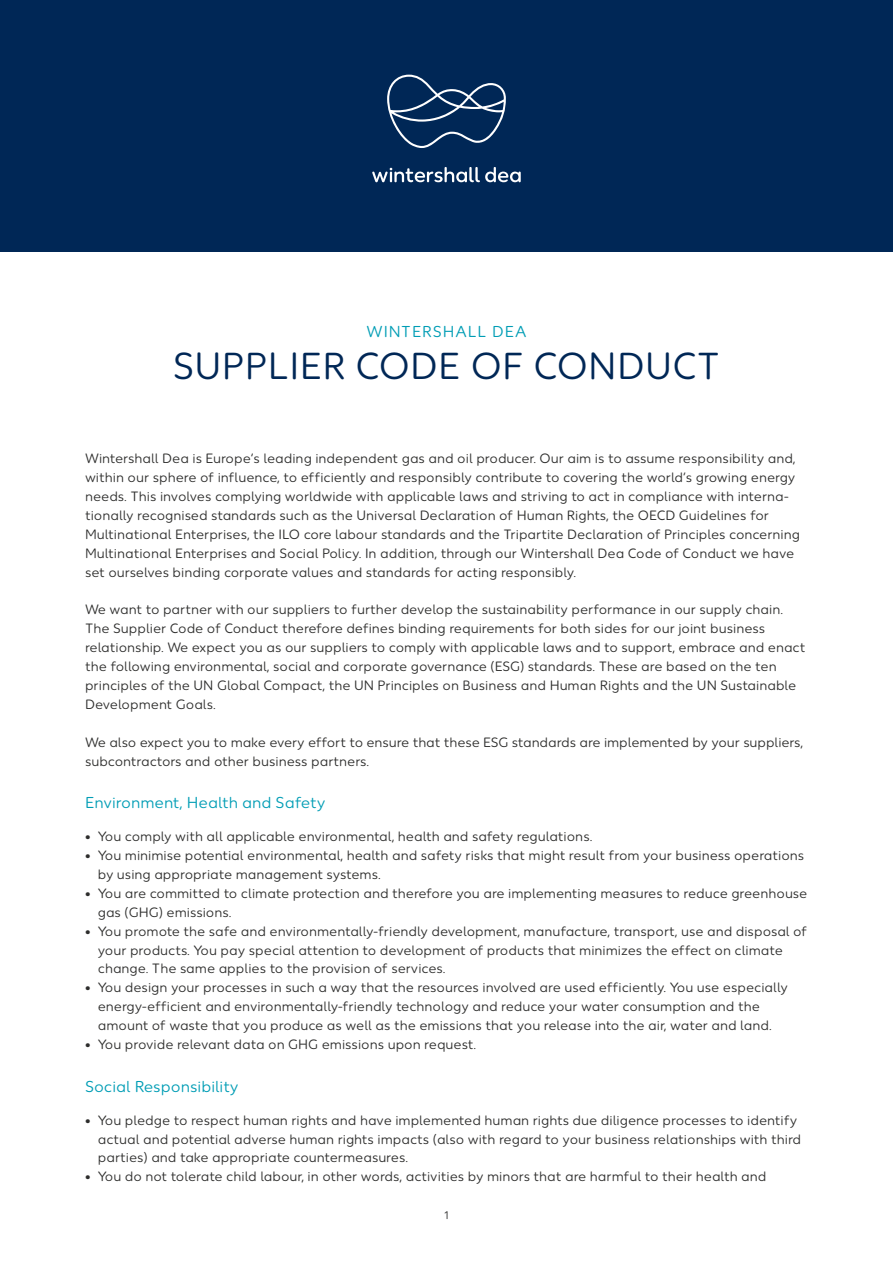
<style>
.page{position:relative;width:893px;height:1263px;background:#fff}
.page>*{position:absolute;margin:0;border:0;box-sizing:border-box;transform-origin:0 0}
.t1{font:37.5px "Wintershall Dea";letter-spacing:.01em;color:#002756}
.t2{font:15.75px "Wintershall Dea";color:#009db5}
.t3{font:15.75px "Wintershall Dea";letter-spacing:.06em;color:#009db5}
.t4{font:13.5px/18.9px "Wintershall Dea";color:#2d2d2c}
.t5{font:10.95px "Wintershall Dea";color:#2d2d2c}
</style>
<div class="page">
<div style="left:0;top:0;width:893px;height:252px;background:#002756"></div>
<svg style="left:387px;top:75px;width:119px;height:73px"></svg>
<svg style="left:372px;top:167px;width:149px;height:15px"></svg>
<p class="t3" style="left:367px;top:323px;width:161px">WINTERSHALL DEA</p>
<h1 class="t1" style="left:173px;top:345px;width:549px">SUPPLIER CODE OF CONDUCT</h1>
<p class="t4" style="left:85px;top:450px;width:716px">Wintershall Dea is Europe’s leading independent gas and oil producer. Our aim is to assume responsibility and, within our sphere of influence, to efficiently and responsibly contribute to covering the world’s growing energy needs. This involves complying worldwide with applicable laws and striving to act in compliance with interna&shy;tionally recognised standards such as the Universal Declaration of Human Rights, the OECD Guidelines for Multinational Enterprises, the ILO core labour standards and the Tripartite Declaration of Principles concerning Multinational Enterprises and Social Policy. In addition, through our Wintershall Dea Code of Conduct we have set ourselves binding corporate values and standards for acting responsibly.</p>
<p class="t4" style="left:85px;top:601px;width:722px">We want to partner with our suppliers to further develop the sustainability performance in our supply chain.<br>The Supplier Code of Conduct therefore defines binding requirements for both sides for our joint business relationship. We expect you as our suppliers to comply with applicable laws and to support, embrace and enact the following environmental, social and corporate governance (ESG) standards. These are based on the ten principles of the UN Global Compact, the UN Principles on Business and Human Rights and the UN Sustainable Development Goals.</p>
<p class="t4" style="left:85px;top:733px;width:720px">We also expect you to make every effort to ensure that these ESG standards are implemented by your suppliers, subcontractors and other business partners.</p>
<p class="t2" style="left:85px;top:794px;width:242px">Environment, Health and Safety</p>
<p class="t4" style="left:85px;top:828px;width:509px">• You comply with all applicable environmental, health and safety regulations.</p>
<p class="t4" style="left:98px;top:846px;width:708px;text-indent:-13px">• You minimise potential environmental, health and safety risks that might result from your business operations by using appropriate management systems.</p>
<p class="t4" style="left:98px;top:884px;width:711px;text-indent:-13px">• You are committed to climate protection and therefore you are implementing measures to reduce greenhouse gas (GHG) emissions.</p>
<p class="t4" style="left:98px;top:922px;width:711px;text-indent:-13px">• You promote the safe and environmentally-friendly development, manufacture, transport, use and disposal of your products. You pay special attention to development of products that minimizes the effect on climate change. The same applies to the provision of services.</p>
<p class="t4" style="left:98px;top:979px;width:692px;text-indent:-13px">• You design your processes in such a way that the resources involved are used efficiently. You use especially energy-efficient and environmentally-friendly technology and reduce your water consumption and the amount of waste that you produce as well as the emissions that you release into the air, water and land.</p>
<p class="t4" style="left:85px;top:1035px;width:393px">• You provide relevant data on GHG emissions upon request.</p>
<p class="t2" style="left:85px;top:1077px;width:155px">Social Responsibility</p>
<p class="t4" style="left:98px;top:1111px;width:705px;text-indent:-13px">• You pledge to respect human rights and have implemented human rights due diligence processes to identify actual and potential adverse human rights impacts (also with regard to your business relationships with third parties) and take appropriate countermeasures.</p>
<p class="t4" style="left:85px;top:1168px;width:683px">• You do not tolerate child labour, in other words, activities by minors that are harmful to their health and</p>
<p class="t5" style="left:444px;top:1209px;width:6px">1</p>
</div>
